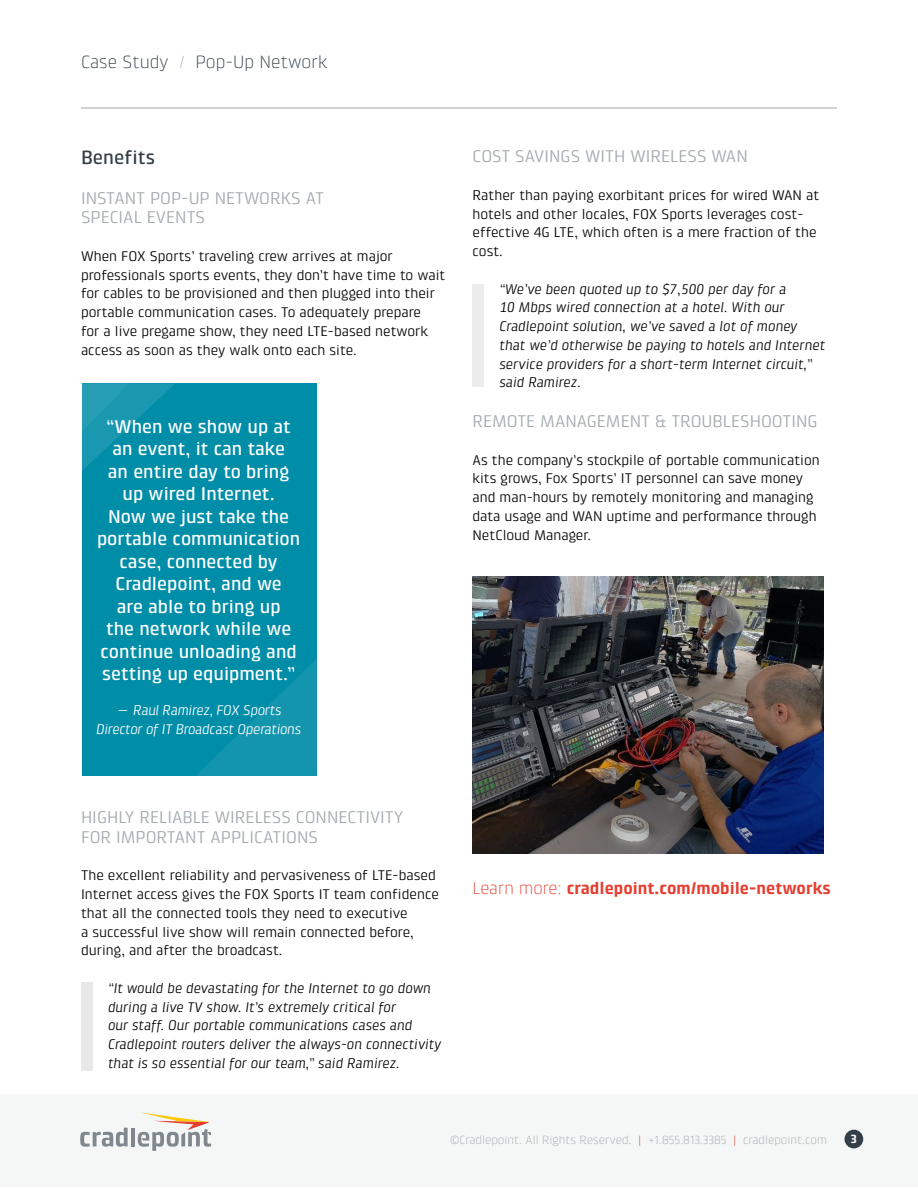
<style>
.page{position:relative;width:918px;height:1188px;background:#fff}
.page>*{position:absolute;margin:0;border:0;box-sizing:border-box;transform-origin:0 0}
.t1{font:500 19.5px "Klint Pro";color:#333e48}
.t2{font:500 18.75px/22.5px "Klint Pro";color:#fff;text-align:center}
.t3{font:300 18px "Klint LT Pro";color:#333e48}
.t4{font:17.25px/19.5px "Klint Pro";color:#a3a9ad}
.t5{font:700 17.25px "Klint Pro";color:#e63e30}
.t6{font:14.25px/18.8px "Klint Pro";color:#000}
.t7{font:italic 14.25px/18.8px "Klint Pro";color:#000}
.t8{font:italic 14.25px/18.8px "Klint Pro";letter-spacing:-.02em;color:#fff;text-align:center}
.t9{font:300 12px "Klint LT Pro";color:#a3a9ad}
.t10{font:700 12px "Klint Pro";color:#fff}
.s1{color:#aab9c5}
.s2{font-family:"Klint LT Pro";font-weight:300}
.s3{color:#e63e30}
</style>
<div class="page">
<hr style="left:81px;top:108px;width:756px;height:1px;background:#a3a9ad">
<div style="left:0;top:1094px;width:918px;height:93px;background:#f5f6f6"></div>
<svg style="left:80px;top:1128px;width:48px;height:19px"></svg>
<hr style="left:131px;top:1128px;width:4px;height:18px;background:#80878e">
<svg style="left:138px;top:1112px;width:73px;height:39px"></svg>
<div style="left:844px;top:1130px;width:19px;height:18px;background:#333e48;border-radius:50%"></div>
<div style="left:472px;top:284px;width:12px;height:103px;background:#ececec"></div>
<div style="left:82px;top:383px;width:234px;height:392px;background:#008da8"></div>
<svg style="left:82px;top:383px;width:93px;height:88px"></svg>
<svg style="left:196px;top:660px;width:120px;height:116px"></svg>
<div style="left:81px;top:982px;width:12px;height:89px;background:#e8e8e9"></div>
<img style="left:472px;top:577px;width:352px;height:276px">
<p class="t3" style="left:81px;top:52px;width:248px">Case Study <span class="s1">/</span> Pop-Up Network</p>
<h1 class="t1" style="left:81px;top:146px;width:76px">Benefits</h1>
<p class="t4" style="left:81px;top:188px;width:245px">INSTANT POP-UP NETWORKS AT<br>SPECIAL EVENTS</p>
<p class="t6" style="left:81px;top:247px;width:366px">When FOX Sports’ traveling crew arrives at major professionals sports events, they don’t have time to wait for cables to be provisioned and then plugged into their portable communication cases. To adequately prepare<br>for a live pregame show, they need LTE-based network access as soon as they walk onto each site.</p>
<p class="t2" style="left:97px;top:415px;width:205px">“When we show up at an event, it can take<br>an entire day to bring up wired Internet.<br>Now we just take the portable communication case, connected by<br>Cradlepoint, and we<br>are able to bring up<br>the network while we continue unloading and setting up equipment.”</p>
<p class="t8" style="left:96px;top:701px;width:207px">— Raul Ramirez, FOX Sports<br>Director of IT Broadcast Operations</p>
<p class="t4" style="left:472px;top:147px;width:277px">COST SAVINGS WITH WIRELESS WAN</p>
<p class="t6" style="left:472px;top:186px;width:348px">Rather than paying exorbitant prices for wired WAN at hotels and other locales, FOX Sports leverages cost&shy;effective 4G LTE, which often is a mere fraction of the cost.</p>
<p class="t7" style="left:500px;top:279px;width:327px">“We’ve been quoted up to $7,500 per day for a<br>10 Mbps wired connection at a hotel. With our Cradlepoint solution, we’ve saved a lot of money that we’d otherwise be paying to hotels and Internet service providers for a short-term Internet circuit,” said Ramirez.</p>
<p class="t4" style="left:472px;top:411px;width:347px">REMOTE MANAGEMENT &amp; TROUBLESHOOTING</p>
<p class="t6" style="left:472px;top:450px;width:349px">As the company’s stockpile of portable communication kits grows, Fox Sports’ IT personnel can save money and man-hours by remotely monitoring and managing data usage and WAN uptime and performance through NetCloud Manager.</p>
<p class="t4" style="left:81px;top:808px;width:324px">HIGHLY RELIABLE WIRELESS CONNECTIVITY<br>FOR IMPORTANT APPLICATIONS</p>
<p class="t6" style="left:81px;top:866px;width:359px">The excellent reliability and pervasiveness of LTE-based Internet access gives the FOX Sports IT team confidence that all the connected tools they need to executive<br>a successful live show will remain connected before, during, and after the broadcast.</p>
<p class="t7" style="left:108px;top:979px;width:335px">“It would be devastating for the Internet to go down during a live TV show. It’s extremely critical for<br>our staff. Our portable communications cases and Cradlepoint routers deliver the always-on connectivity that is so essential for our team,” said Ramirez.</p>
<p class="t5" style="left:472px;top:879px;width:360px"><span class="s2">Learn more:</span> cradlepoint.com/mobile-networks</p>
<p class="t9" style="left:450px;top:1133px;width:378px">©Cradlepoint. All Rights Reserved. <span class="s3">|</span> +1.855.813.3385 <span class="s3">|</span> cradlepoint.com</p>
<p class="t10" style="left:850px;top:1132px;width:8px">3</p>
</div>
